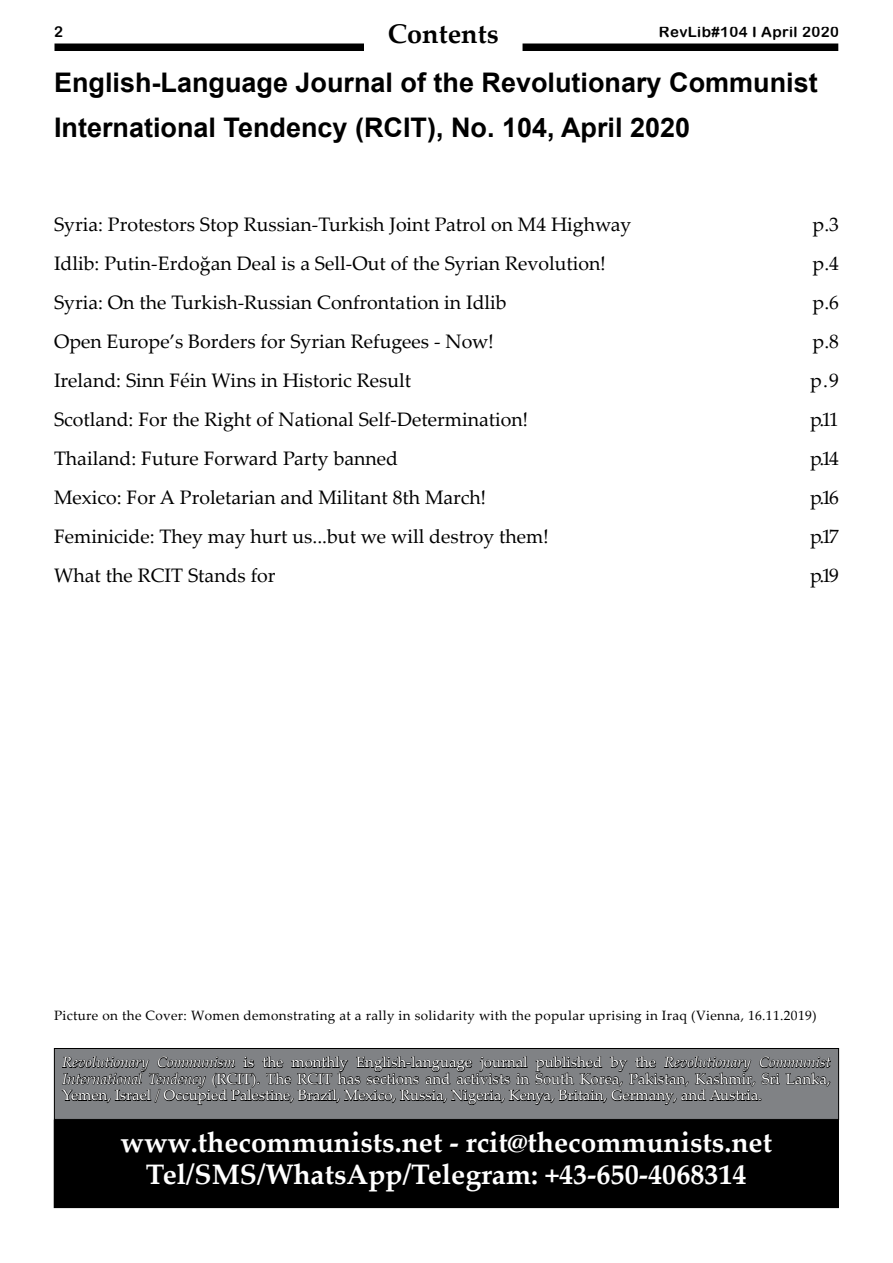
<style>
.page{position:relative;width:893px;height:1263px;background:#fff}
.page>*{position:absolute;margin:0;border:0;box-sizing:border-box;transform-origin:0 0}
.t1{font:700 28.2px/31.5px "Palatino Linotype";color:#fff;text-align:center}
.t2{font:700 27px/45px "Arial";color:#000}
.t3{font:700 27px "Palatino Linotype";color:#000}
.t4{font:19.5px "Palatino Linotype";color:#000}
.t5{font:15px/16.5px "Palatino Linotype";color:#fff;text-align:justify}
.t6{font:15px "Arial Rounded MT Bold";letter-spacing:.025em;color:#000}
.t7{font:13.5px "Palatino Linotype";letter-spacing:.025em;color:#000}
.s1{font-style:italic}
</style>
<div class="page">
<div style="left:54px;top:44px;width:785px;height:7px;background:#000"></div>
<div style="left:364px;top:23px;width:158px;height:32px;background:#fff"></div>
<div style="left:54px;top:1120px;width:784px;height:87px;background:#000"></div>
<svg style="left:62px;top:1048px;width:769px;height:72px;background:#626466"></svg>
<div style="left:54px;top:1120px;width:785px;height:88px;border:1px solid #000"></div>
<p class="t6" style="left:54px;top:23px;width:10px">2</p>
<h2 class="t3" style="left:388px;top:15px;width:112px">Contents</h2>
<p class="t6" style="left:659px;top:23px;width:182px">RevLib#104 I April 2020</p>
<h2 class="t2" style="left:54px;top:60px;width:765px">English-Language Journal of the Revolutionary Communist<br>International Tendency (RCIT), No. 104, April 2020</h2>
<p class="t4" style="left:54px;top:210px;width:579px">Syria: Protestors Stop Russian-Turkish Joint Patrol on M4 Highway</p>
<p class="t4" style="left:813px;top:210px;width:28px">p.3</p>
<p class="t4" style="left:54px;top:249px;width:553px">Idlib: Putin-Erdoğan Deal is a Sell-Out of the Syrian Revolution!</p>
<p class="t4" style="left:813px;top:249px;width:28px">p.4</p>
<p class="t4" style="left:54px;top:288px;width:454px">Syria: On the Turkish-Russian Confrontation in Idlib</p>
<p class="t4" style="left:813px;top:288px;width:28px">p.6</p>
<p class="t4" style="left:54px;top:327px;width:441px">Open Europe’s Borders for Syrian Refugees - Now!</p>
<p class="t4" style="left:813px;top:327px;width:28px">p.8</p>
<p class="t4" style="left:54px;top:366px;width:359px">Ireland: Sinn Féin Wins in Historic Result</p>
<p class="t4" style="left:810px;top:366px;width:30px">p.9</p>
<p class="t4" style="left:54px;top:405px;width:476px">Scotland: For the Right of National Self-Determination!</p>
<p class="t4" style="left:810px;top:405px;width:30px">p.11</p>
<p class="t4" style="left:54px;top:444px;width:346px">Thailand: Future Forward Party banned</p>
<p class="t4" style="left:810px;top:444px;width:30px">p.14</p>
<p class="t4" style="left:54px;top:483px;width:434px">Mexico: For A Proletarian and Militant 8th March!</p>
<p class="t4" style="left:810px;top:483px;width:30px">p.16</p>
<p class="t4" style="left:54px;top:522px;width:496px">Feminicide: They may hurt us...but we will destroy them!</p>
<p class="t4" style="left:810px;top:522px;width:30px">p.17</p>
<p class="t4" style="left:54px;top:561px;width:223px">What the RCIT Stands for</p>
<p class="t4" style="left:810px;top:561px;width:30px">p.19</p>
<p class="t7" style="left:54px;top:1005px;width:764px">Picture on the Cover: Women demonstrating at a rally in solidarity with the popular uprising in Iraq (Vienna, 16.11.2019)</p>
<p class="t5" style="left:62px;top:1053px;width:770px"><span class="s1">Revolutionary Communism</span> is the monthly English-language journal published by the <span class="s1">Revolutionary Communist International Tendency</span> (RCIT). The RCIT has sections and activists in South Korea, Pakistan, Kashmir, Sri Lanka, Yemen, Israel / Occupied Palestine, Brazil, Mexico, Russia, Nigeria, Kenya, Britain, Germany, and Austria.</p>
<h1 class="t1" style="left:121px;top:1126px;width:653px">www.thecommunists.net - rcit@thecommunists.net<br>Tel/SMS/WhatsApp/Telegram: +43-650-4068314</h1>
</div>
